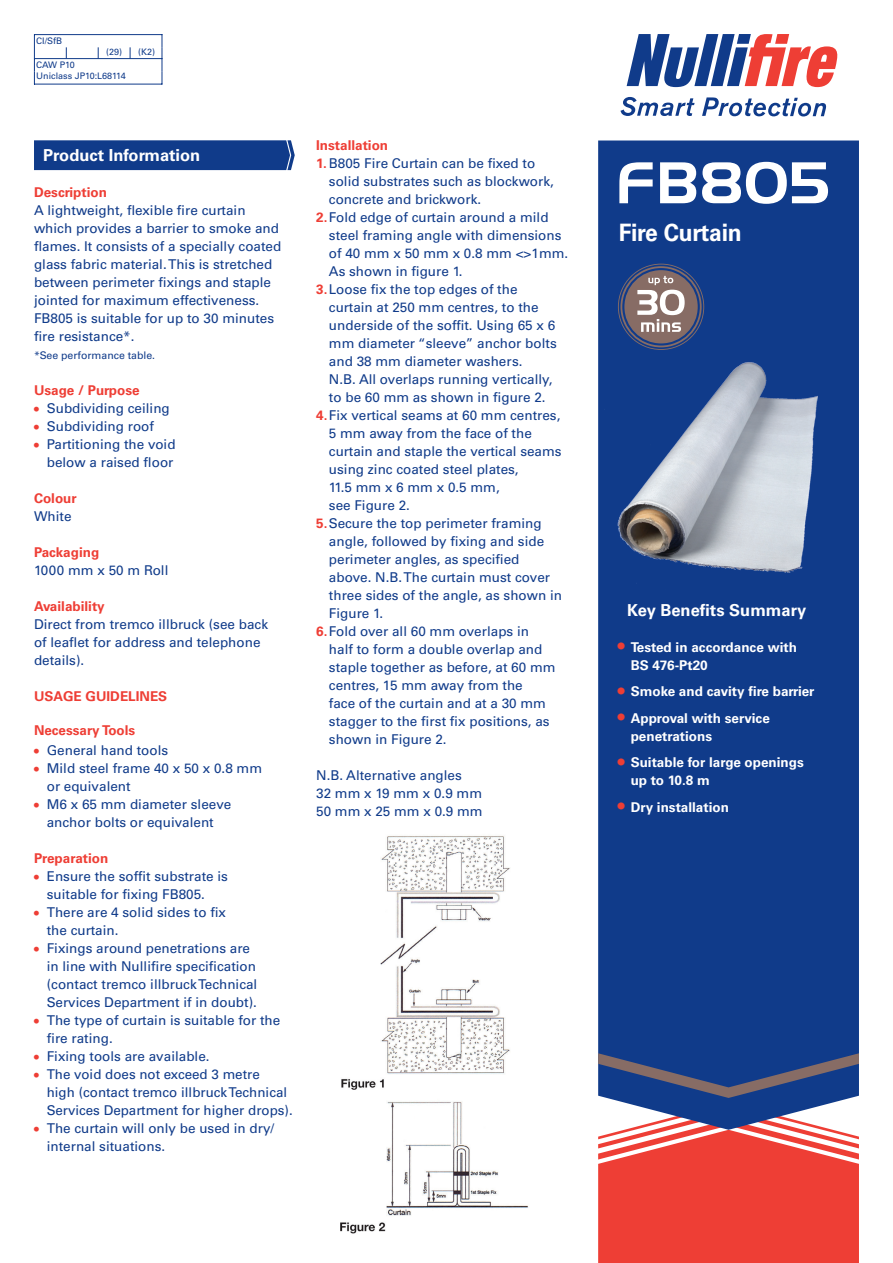
<style>
.page{position:relative;width:893px;height:1263px;background:#fff}
.page>*{position:absolute;margin:0;border:0;box-sizing:border-box;transform-origin:0 0}
.t1{font:57px "Handel Gothic BT";letter-spacing:.03em;color:#fff}
.t2{font:700 24px "Univers LTCYR 65";letter-spacing:-.01em;color:#fff;scale:.95 1}
.t3{font:700 16.5px "Univers LTCYR 65";color:#fff}
.t4{font:13.5px/18px "Univers LTCYR 55 Roman";color:#103b8a}
.t5{font:700 13.5px/18px "Univers LTCYR 65";color:#fff}
.t6{font:700 13.5px "Univers LTCYR 65";color:#ee3e35}
.t7{font:10.5px "Univers LTCYR 55 Roman";color:#103b8a}
.t8{font:9px "Univers LTCYR 55 Roman";color:#103b8a}
.s1{font-family:"Univers LTCYR 65";font-weight:700;color:#ee3e35}
.s2{font-size:19.5px;color:#ee3e35}
</style>
<div class="page">
<div style="left:34px;top:140px;width:261px;height:30px;background:#103b8a"></div>
<div style="left:598px;top:140px;width:261px;height:913px;background:#103b8a"></div>
<svg style="left:598px;top:1053px;width:261px;height:210px;background:#b65562"></svg>
<hr style="left:34px;top:34px;width:128px;height:1px;background:#103b8a">
<hr style="left:34px;top:58px;width:128px;height:1px;background:#103b8a">
<svg style="left:34px;top:35px;width:1px;height:49px"></svg>
<svg style="left:162px;top:34px;width:1px;height:50px"></svg>
<hr style="left:34px;top:84px;width:128px;height:1px;background:#103b8a">
<svg style="left:627px;top:34px;width:211px;height:53px"></svg>
<svg style="left:620px;top:97px;width:75px;height:19px"></svg>
<svg style="left:702px;top:97px;width:124px;height:19px"></svg>
<svg style="left:618px;top:264px;width:86px;height:78px;background:#757284"></svg>
<img style="left:341px;top:836px;width:169px;height:254px">
<img style="left:340px;top:1101px;width:188px;height:133px">
<img style="left:598px;top:342px;width:261px;height:252px">
<p class="t8" style="left:36px;top:35px;width:28px">CI/SfB</p>
<p class="t8" style="left:106px;top:46px;width:18px">(29)</p>
<p class="t8" style="left:138px;top:46px;width:19px">(K2)</p>
<p class="t8" style="left:36px;top:58px;width:40px">CAW P10</p>
<p class="t8" style="left:36px;top:69px;width:91px">Uniclass JP10:L68114</p>
<p class="t3" style="left:43px;top:143px;width:159px">Product Information</p>
<p class="t4" style="left:34px;top:182px;width:213px"><span class="s1">Description<br></span>A lightweight, flexible fire curtain</p>
<p class="t4" style="left:34px;top:218px;width:247px">which provides a barrier to smoke and</p>
<p class="t4" style="left:34px;top:236px;width:249px">flames. It consists of a specially coated</p>
<p class="t4" style="left:34px;top:254px;width:240px">glass fabric material. This is stretched</p>
<p class="t4" style="left:34px;top:272px;width:239px">between perimeter fixings and staple</p>
<p class="t4" style="left:34px;top:290px;width:227px">jointed for maximum effectiveness.</p>
<p class="t4" style="left:34px;top:308px;width:242px">FB805 is suitable for up to 30 minutes</p>
<p class="t4" style="left:34px;top:326px;width:102px">fire resistance*.</p>
<p class="t7" style="left:34px;top:348px;width:123px">*See performance table.</p>
<p class="t6" style="left:34px;top:380px;width:107px">Usage / Purpose</p>
<p class="t4" style="left:34px;top:398px;width:137px"><span class="s1">•</span> Subdividing ceiling</p>
<p class="t4" style="left:34px;top:416px;width:122px"><span class="s1">•</span> Subdividing roof</p>
<p class="t4" style="left:34px;top:434px;width:143px;text-align:right"><span class="s1">•</span> Partitioning the void below a raised floor</p>
<p class="t6" style="left:34px;top:488px;width:44px">Colour</p>
<p class="t4" style="left:34px;top:506px;width:39px">White</p>
<p class="t6" style="left:34px;top:542px;width:67px">Packaging</p>
<p class="t4" style="left:34px;top:560px;width:136px">1000 mm x 50 m Roll</p>
<p class="t6" style="left:34px;top:596px;width:72px">Availability</p>
<p class="t4" style="left:34px;top:614px;width:236px">Direct from tremco illbruck (see back of leaflet for address and telephone details).</p>
<p class="t6" style="left:34px;top:686px;width:135px">USAGE GUIDELINES</p>
<p class="t6" style="left:34px;top:721px;width:103px">Necessary Tools</p>
<p class="t4" style="left:34px;top:740px;width:136px"><span class="s1">•</span> General hand tools</p>
<p class="t4" style="left:47px;top:758px;width:217px;text-indent:-13px"><span class="s1">•</span> Mild steel frame 40 x 50 x 0.8 mm or equivalent</p>
<p class="t4" style="left:34px;top:794px;width:199px;text-align:center"><span class="s1">•</span> M6 x 65 mm diameter sleeve anchor bolts or equivalent</p>
<p class="t6" style="left:34px;top:848px;width:76px">Preparation</p>
<p class="t4" style="left:34px;top:866px;width:195px"><span class="s1">•</span> Ensure the soffit substrate is</p>
<p class="t4" style="left:47px;top:884px;width:160px">suitable for fixing FB805.</p>
<p class="t4" style="left:47px;top:902px;width:181px;text-indent:-13px"><span class="s1">•</span> There are 4 solid sides to fix the curtain.</p>
<p class="t4" style="left:34px;top:938px;width:218px"><span class="s1">•</span> Fixings around penetrations are</p>
<p class="t4" style="left:47px;top:956px;width:211px">in line with Nullifire specification</p>
<p class="t4" style="left:47px;top:974px;width:212px">(contact tremco illbruck Technical<br>Services Department if in doubt).</p>
<p class="t4" style="left:34px;top:1010px;width:248px"><span class="s1">•</span> The type of curtain is suitable for the</p>
<p class="t4" style="left:47px;top:1028px;width:68px">fire rating.</p>
<p class="t4" style="left:34px;top:1046px;width:177px"><span class="s1">•</span> Fixing tools are available.</p>
<p class="t4" style="left:34px;top:1064px;width:227px"><span class="s1">•</span> The void does not exceed 3 metre</p>
<p class="t4" style="left:47px;top:1082px;width:247px">high (contact tremco illbruck Technical<br>Services Department for higher drops).</p>
<p class="t4" style="left:34px;top:1118px;width:242px"><span class="s1">•</span> The curtain will only be used in dry/</p>
<p class="t4" style="left:47px;top:1136px;width:120px">internal situations.</p>
<p class="t6" style="left:316px;top:136px;width:74px">Installation</p>
<p class="t4" style="left:329px;top:154px;width:227px;text-indent:-13px"><span class="s1">1.</span> B805 Fire Curtain can be fixed to solid substrates such as blockwork, concrete and brickwork.</p>
<p class="t4" style="left:316px;top:208px;width:234px"><span class="s1">2.</span>Fold edge of curtain around a mild</p>
<p class="t4" style="left:329px;top:226px;width:234px">steel framing angle with dimensions</p>
<p class="t4" style="left:329px;top:244px;width:241px">of 40 mm x 50 mm x 0.8 mm &lt;&gt;1mm.<br>As shown in figure 1.</p>
<p class="t4" style="left:316px;top:280px;width:203px"><span class="s1">3.</span>Loose fix the top edges of the</p>
<p class="t4" style="left:329px;top:298px;width:211px">curtain at 250 mm centres, to the</p>
<p class="t4" style="left:329px;top:316px;width:228px">underside of the soffit. Using 65 x 6</p>
<p class="t4" style="left:329px;top:334px;width:229px">mm diameter “sleeve” anchor bolts</p>
<p class="t4" style="left:329px;top:352px;width:195px">and 38 mm diameter washers.</p>
<p class="t4" style="left:329px;top:370px;width:225px">N.B. All overlaps running vertically,</p>
<p class="t4" style="left:329px;top:388px;width:218px">to be 60 mm as shown in figure 2.</p>
<p class="t4" style="left:316px;top:406px;width:246px"><span class="s1">4.</span>Fix vertical seams at 60 mm centres,</p>
<p class="t4" style="left:329px;top:424px;width:204px">5 mm away from the face of the</p>
<p class="t4" style="left:329px;top:442px;width:234px">curtain and staple the vertical seams</p>
<p class="t4" style="left:329px;top:460px;width:191px">using zinc coated steel plates,<br>11.5 mm x 6 mm x 0.5 mm, see Figure 2.</p>
<p class="t4" style="left:316px;top:514px;width:227px"><span class="s1">5.</span>Secure the top perimeter framing</p>
<p class="t4" style="left:329px;top:532px;width:217px">angle, followed by fixing and side</p>
<p class="t4" style="left:329px;top:550px;width:192px">perimeter angles, as specified</p>
<p class="t4" style="left:329px;top:568px;width:223px">above. N.B. The curtain must cover</p>
<p class="t4" style="left:329px;top:586px;width:235px">three sides of the angle, as shown in</p>
<p class="t4" style="left:329px;top:604px;width:56px">Figure 1.</p>
<p class="t4" style="left:316px;top:622px;width:214px"><span class="s1">6.</span>Fold over all 60 mm overlaps in</p>
<p class="t4" style="left:329px;top:640px;width:215px">half to form a double overlap and</p>
<p class="t4" style="left:329px;top:658px;width:228px">staple together as before, at 60 mm centres, 15 mm away from the</p>
<p class="t4" style="left:329px;top:694px;width:219px">face of the curtain and at a 30 mm</p>
<p class="t4" style="left:329px;top:712px;width:222px">stagger to the first fix positions, as</p>
<p class="t4" style="left:329px;top:730px;width:119px">shown in Figure 2.</p>
<p class="t4" style="left:316px;top:766px;width:147px">N.B. Alternative angles</p>
<p class="t4" style="left:316px;top:784px;width:167px">32 mm x 19 mm x 0.9 mm</p>
<p class="t4" style="left:316px;top:802px;width:168px">50 mm x 25 mm x 0.9 mm</p>
<p class="t1" style="left:615px;top:148px;width:215px">FB805</p>
<p class="t2" style="left:619px;top:216px;width:131px">Fire Curtain</p>
<p class="t3" style="left:627px;top:598px;width:181px">Key Benefits Summary</p>
<p class="t5" style="left:631px;top:637px;width:168px;text-indent:-13px"><span class="s2">•</span> Tested in accordance with<br>BS 476-Pt20</p>
<p class="t5" style="left:618px;top:682px;width:198px"><span class="s2">•</span> Smoke and cavity fire barrier</p>
<p class="t5" style="left:631px;top:708px;width:141px;text-indent:-13px"><span class="s2">•</span> Approval with service penetrations</p>
<p class="t5" style="left:631px;top:753px;width:175px;text-indent:-13px"><span class="s2">•</span> Suitable for large openings up to 10.8 m</p>
<p class="t5" style="left:618px;top:797px;width:113px"><span class="s2">•</span> Dry installation</p>
</div>
